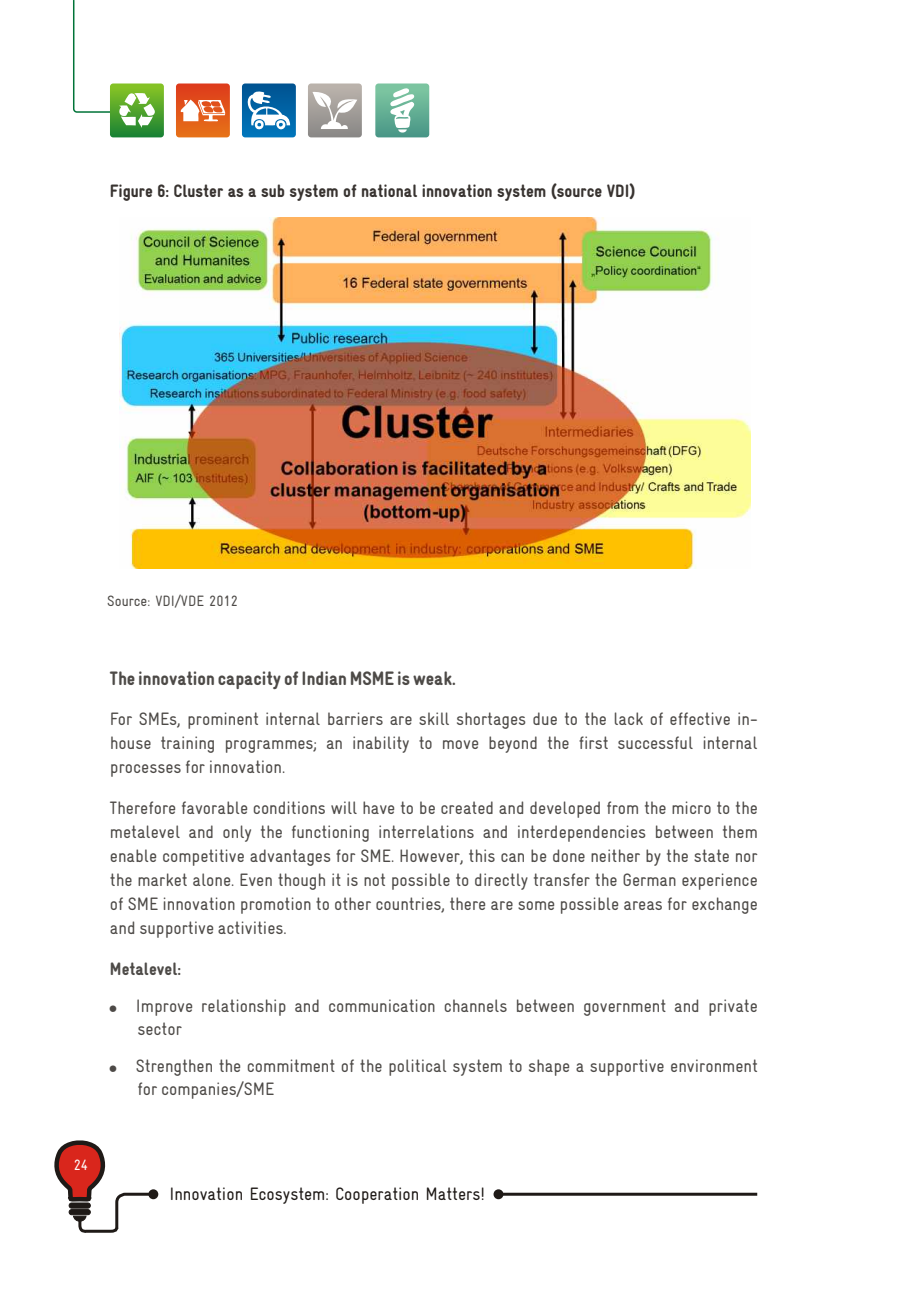
<style>
.page{position:relative;width:906px;height:1289px;background:#fff}
.page>*{position:absolute;margin:0;border:0;box-sizing:border-box;transform-origin:0 0}
.t1{font:900 condensed 19.5px "Gravur";color:#4d4a47}
.t2{font:condensed 18px/24px "Gravur";color:#4d4a47;text-align:justify}
.t3{font:900 condensed 18px "Gravur";color:#383330}
.t4{font:condensed 18px "Gravur";color:#1f1a17}
.t5{font:900 condensed 18px "Gravur";color:#4d4a47}
.t6{font:18px "Common Bullets";color:#4d4a47}
.t7{font:condensed 15px "Gravur";color:#4d4a47}
.t8{font:condensed 15px "Gravur";color:#fff}
</style>
<div class="page">
<svg style="left:54px;top:1140px;width:101px;height:93px"></svg>
<div style="left:148px;top:1189px;width:10px;height:10px;background:#1f1a17;border-radius:50%"></div>
<hr style="left:500px;top:1192px;width:257px;height:3px;background:#1f1a17">
<div style="left:493px;top:1189px;width:10px;height:10px;background:#1f1a17;border-radius:50%"></div>
<div style="left:110px;top:83px;width:54px;height:54px;background:linear-gradient(to bottom,#8dc724,#1a8333);border-radius:3px"></div>
<div style="left:176px;top:83px;width:54px;height:54px;background:linear-gradient(to bottom,#dd391c,#e67118);border-radius:3px"></div>
<div style="left:242px;top:83px;width:54px;height:54px;background:linear-gradient(to bottom,#005190,#0175bb);border-radius:3px"></div>
<div style="left:308px;top:83px;width:54px;height:54px;background:linear-gradient(to bottom,#bdb5ae,#8a8886);border-radius:3px"></div>
<div style="left:375px;top:83px;width:54px;height:54px;background:linear-gradient(to bottom,#82caa3,#4a9787);border-radius:3px"></div>
<svg style="left:312px;top:91px;width:45px;height:38px"></svg>
<svg style="left:73px;top:0;width:82px;height:128px"></svg>
<svg style="left:180px;top:100px;width:46px;height:22px"></svg>
<svg style="left:244px;top:91px;width:46px;height:42px"></svg>
<svg style="left:390px;top:88px;width:24px;height:46px"></svg>
<img style="left:120px;top:217px;width:631px;height:351px">
<p class="t3" style="left:110px;top:181px;width:527px">Figure 6: Cluster as a sub system of national innovation system (source VDI)</p>
<p class="t7" style="left:107px;top:593px;width:132px">Source: VDI/VDE 2012</p>
<p class="t1" style="left:110px;top:667px;width:347px">The innovation capacity of Indian MSME is weak.</p>
<p class="t2" style="left:110px;top:707px;width:649px">For SMEs, prominent internal barriers are skill shortages due to the lack of effective in&shy;house training programmes; an inability to move beyond the first successful internal processes for innovation.</p>
<p class="t2" style="left:110px;top:795px;width:649px">Therefore favorable conditions will have to be created and developed from the micro to the metalevel and only the functioning interrelations and interdependencies between them enable competitive advantages for SME. However, this can be done neither by the state nor the market alone. Even though it is not possible to directly transfer the German experience of SME innovation promotion to other countries, there are some possible areas for exchange and supportive activities.</p>
<p class="t5" style="left:110px;top:958px;width:73px">Metalevel:</p>
<p class="t2" style="left:110px;top:993px;width:649px">•Improve relationship and communication channels between government and private</p>
<p class="t6" style="left:110px;top:1055px;width:109px">•</p>
<p class="t2" style="left:136px;top:1009px;width:623px;line-height:37.5px">sector<br>Strengthen the commitment of the political system to shape a supportive environment</p>
<p class="t2" style="left:137px;top:1076px;width:138px">for companies/SME</p>
<p class="t8" style="left:74px;top:1156px;width:16px">24</p>
<p class="t4" style="left:169px;top:1183px;width:317px">Innovation Ecosystem: Cooperation Matters!</p>
</div>
